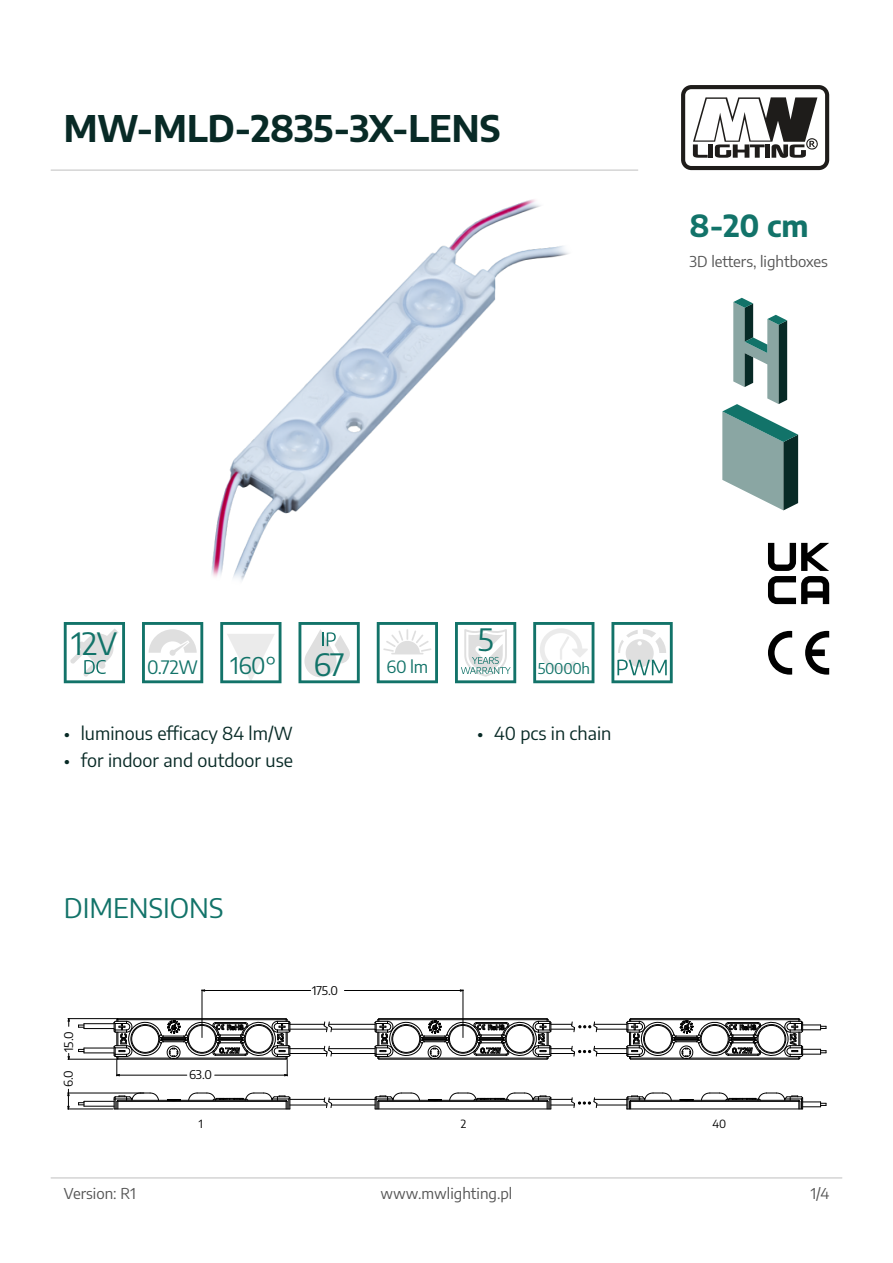
<style>
.page{position:relative;width:893px;height:1263px;background:#fff}
.page>*{position:absolute;margin:0;border:0;box-sizing:border-box;transform-origin:0 0}
.t1{font:700 36px "Encode Sans";color:#082a26}
.t2{font:30.9px "Encode Sans";color:#127369}
.t3{font:700 30px "Encode Sans";color:#127369}
.t4{font:27px "Encode Sans";color:#127369}
.t5{font:23.1px "Encode Sans";color:#127369}
.t6{font:18.45px "Encode Sans";color:#127369}
.t7{font:18px "Encode Sans";color:#082a26}
.t8{font:16.95px "Encode Sans";color:#127369}
.t9{font:15px "Encode Sans";color:#555}
.t10{font:15px "Encode Sans";letter-spacing:-.02em;color:#127369}
.t11{font:12.15px "Encode Sans";color:#000}
.t12{font:11.4px "Encode Sans";color:#000}
</style>
<div class="page">
<svg style="left:681px;top:85px;width:148px;height:85px"></svg>
<hr style="left:51px;top:1177px;width:791px;height:1px;background:#bfbfbf">
<hr style="left:51px;top:170px;width:587px;height:1px;background:#bfbfbf">
<img style="left:211px;top:199px;width:358px;height:382px">
<svg style="left:324px;top:1021px;width:8px;height:11px"></svg>
<svg style="left:324px;top:1046px;width:8px;height:10px"></svg>
<svg style="left:324px;top:1097px;width:8px;height:11px"></svg>
<hr style="left:68px;top:1018px;width:50px;height:1px;background:#000">
<hr style="left:68px;top:1059px;width:50px;height:1px;background:#000">
<svg style="left:68px;top:1018px;width:2px;height:8px"></svg>
<svg style="left:68px;top:1053px;width:2px;height:6px"></svg>
<hr style="left:68px;top:1093px;width:76px;height:1px;background:#000">
<hr style="left:68px;top:1109px;width:45px;height:1px;background:#000">
<svg style="left:67px;top:1089px;width:3px;height:20px"></svg>
<hr style="left:202px;top:990px;width:1px;height:47px;background:#000">
<hr style="left:463px;top:990px;width:1px;height:47px;background:#000">
<hr style="left:205px;top:990px;width:106px;height:1px;background:#000">
<hr style="left:344px;top:990px;width:116px;height:1px;background:#000">
<hr style="left:114px;top:1109px;width:176px;height:1px;background:#000">
<hr style="left:118px;top:1101px;width:168px;height:1px;background:#000">
<hr style="left:118px;top:1100px;width:168px;height:1px;background:#000">
<svg style="left:167px;top:1099px;width:14px;height:1px"></svg>
<svg style="left:114px;top:1018px;width:177px;height:58px"></svg>
<hr style="left:375px;top:1109px;width:176px;height:1px;background:#000">
<hr style="left:379px;top:1101px;width:168px;height:1px;background:#000">
<hr style="left:379px;top:1100px;width:168px;height:1px;background:#000">
<svg style="left:428px;top:1099px;width:14px;height:1px"></svg>
<hr style="left:627px;top:1109px;width:176px;height:1px;background:#000">
<hr style="left:631px;top:1101px;width:168px;height:1px;background:#000">
<hr style="left:631px;top:1100px;width:168px;height:1px;background:#000">
<svg style="left:680px;top:1099px;width:14px;height:2px"></svg>
<hr style="left:290px;top:1053px;width:37px;height:1px;background:#000">
<hr style="left:331px;top:1053px;width:44px;height:1px;background:#000">
<hr style="left:290px;top:1048px;width:34px;height:1px;background:#000">
<hr style="left:329px;top:1048px;width:46px;height:1px;background:#000">
<hr style="left:290px;top:1029px;width:37px;height:1px;background:#000">
<hr style="left:331px;top:1029px;width:44px;height:1px;background:#000">
<hr style="left:290px;top:1024px;width:34px;height:1px;background:#000">
<hr style="left:329px;top:1024px;width:46px;height:1px;background:#000">
<hr style="left:290px;top:1105px;width:37px;height:1px;background:#000">
<hr style="left:331px;top:1105px;width:44px;height:1px;background:#000">
<hr style="left:290px;top:1099px;width:34px;height:1px;background:#000">
<hr style="left:329px;top:1099px;width:46px;height:1px;background:#000">
<svg style="left:114px;top:1093px;width:45px;height:16px"></svg>
<svg style="left:188px;top:1093px;width:103px;height:16px"></svg>
<div style="left:132px;top:1025px;width:27px;height:27px;border:1px solid #000;border-radius:50%"></div>
<div style="left:188px;top:1025px;width:28px;height:27px;border:1px solid #000;border-radius:50%"></div>
<div style="left:245px;top:1025px;width:27px;height:27px;border:1px solid #000;border-radius:50%"></div>
<svg style="left:375px;top:1093px;width:45px;height:16px"></svg>
<hr style="left:597px;top:1053px;width:30px;height:1px;background:#000">
<hr style="left:594px;top:1048px;width:33px;height:1px;background:#000">
<hr style="left:597px;top:1029px;width:30px;height:1px;background:#000">
<hr style="left:594px;top:1024px;width:33px;height:1px;background:#000">
<hr style="left:597px;top:1105px;width:30px;height:1px;background:#000">
<hr style="left:594px;top:1099px;width:33px;height:1px;background:#000">
<svg style="left:626px;top:1093px;width:46px;height:16px"></svg>
<svg style="left:375px;top:1018px;width:222px;height:42px"></svg>
<svg style="left:449px;top:1093px;width:148px;height:16px"></svg>
<hr style="left:84px;top:1053px;width:30px;height:1px;background:#000">
<svg style="left:78px;top:1048px;width:7px;height:5px"></svg>
<hr style="left:84px;top:1048px;width:30px;height:1px;background:#000">
<hr style="left:84px;top:1028px;width:30px;height:1px;background:#000">
<svg style="left:78px;top:1024px;width:7px;height:4px"></svg>
<hr style="left:84px;top:1023px;width:30px;height:1px;background:#000">
<svg style="left:626px;top:1018px;width:201px;height:42px"></svg>
<svg style="left:701px;top:1093px;width:126px;height:16px"></svg>
<hr style="left:84px;top:1106px;width:30px;height:1px;background:#000">
<svg style="left:78px;top:1101px;width:7px;height:5px"></svg>
<hr style="left:84px;top:1101px;width:30px;height:1px;background:#000">
<svg style="left:768px;top:631px;width:61px;height:44px"></svg>
<svg style="left:722px;top:298px;width:76px;height:212px"></svg>
<svg style="left:64px;top:622px;width:61px;height:61px"></svg>
<svg style="left:142px;top:622px;width:61px;height:61px"></svg>
<svg style="left:298px;top:622px;width:62px;height:61px"></svg>
<svg style="left:377px;top:622px;width:61px;height:61px"></svg>
<svg style="left:611px;top:622px;width:62px;height:61px"></svg>
<svg style="left:455px;top:622px;width:61px;height:61px"></svg>
<svg style="left:768px;top:543px;width:61px;height:61px"></svg>
<svg style="left:220px;top:622px;width:61px;height:61px"></svg>
<svg style="left:533px;top:622px;width:61px;height:61px"></svg>
<h1 class="t1" style="left:64px;top:105px;width:438px">MW-MLD-2835-3X-LENS</h1>
<h3 class="t3" style="left:690px;top:206px;width:120px">8-20 cm</h3>
<p class="t9" style="left:690px;top:252px;width:140px">3D letters, lightboxes</p>
<h2 class="t2" style="left:72px;top:623px;width:47px">12V</h2>
<h2 class="t2" style="left:478px;top:619px;width:17px">5</h2>
<p class="t6" style="left:147px;top:655px;width:53px">0.72W</p>
<h2 class="t2" style="left:313px;top:644px;width:33px">67</h2>
<p class="t8" style="left:387px;top:656px;width:43px">60 lm</p>
<p class="t5" style="left:230px;top:650px;width:48px">160°</p>
<p class="t10" style="left:538px;top:658px;width:53px">50000h</p>
<p class="t7" style="left:64px;top:722px;width:230px">• luminous efficacy 84 lm/W</p>
<p class="t7" style="left:64px;top:749px;width:231px">• for indoor and outdoor use</p>
<h3 class="t4" style="left:64px;top:890px;width:161px">DIMENSIONS</h3>
<p class="t11" style="left:60px;top:1052px;width:22px;rotate:-90deg">15.0</p>
<p class="t11" style="left:60px;top:1087px;width:18px;rotate:-90deg">6.0</p>
<p class="t11" style="left:189px;top:1067px;width:24px">63.0</p>
<p class="t11" style="left:312px;top:982px;width:27px">175.0</p>
<p class="t7" style="left:477px;top:722px;width:136px">• 40 pcs in chain</p>
<p class="t12" style="left:199px;top:1116px;width:6px">1</p>
<p class="t12" style="left:461px;top:1116px;width:7px">2</p>
<p class="t12" style="left:713px;top:1116px;width:15px">40</p>
<p class="t9" style="left:64px;top:1184px;width:74px">Version: R1</p>
<p class="t9" style="left:381px;top:1184px;width:133px">www.mwlighting.pl</p>
<p class="t9" style="left:811px;top:1184px;width:20px">1/4</p>
</div>
